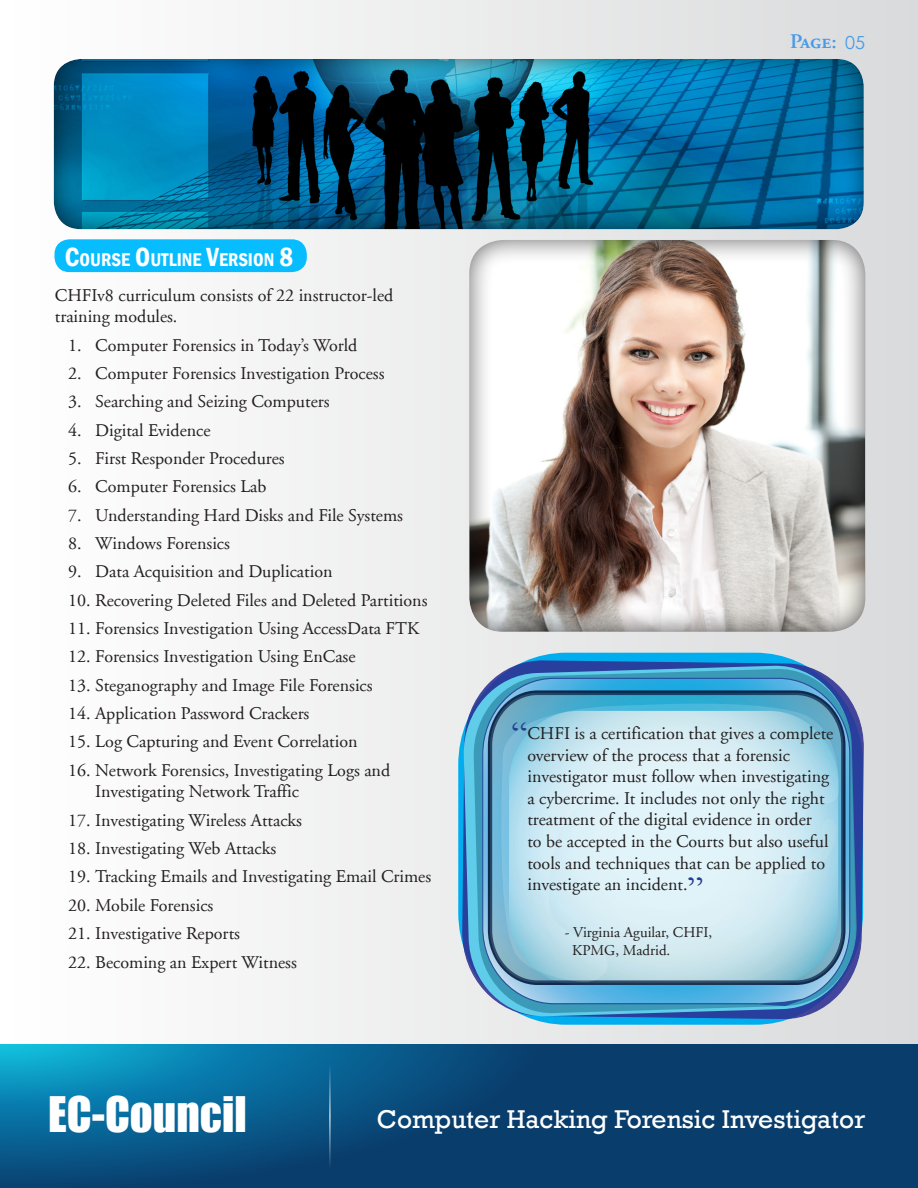
<style>
.page{position:relative;width:918px;height:1188px;background:#fff}
.page>*{position:absolute;margin:0;border:0;box-sizing:border-box;transform-origin:0 0}
.t1{font:45px "Impact";color:#fff}
.t2{font:36px "Times New Roman";color:#253f8e}
.t3{font:26.4px "Rockwell";color:#fff}
.t4{font:21px "Adobe Garamond Semibold SC";color:#469ae8}
.Paragraph_Style_3{font:600 condensed 18.9px "Franklin Gothic";color:#fff}
.Text{font:18px/21.6px "Adobe Garamond LT";color:#231f20}
.Text-2{font:15px "Adobe Garamond LT";color:#231f20}
.s1{font-size:27px}
.s2{font-family:"Century Gothic";font-size:18px}
</style>
<div class="page">
<div style="left:0;top:0;width:918px;height:1185px;background:linear-gradient(to right,#fff,#d8dadb)"></div>
<svg style="left:0;top:1044px;width:918px;height:144px;background:#094e7e"></svg>
<hr style="left:330px;top:1054px;width:1px;height:124px;background:#fff">
<div style="left:54px;top:239px;width:253px;height:33px;background:#07bdff;border-radius:15px"></div>
<div style="left:52px;top:57px;width:813px;height:172px;background:#231f20;opacity:.75"></div>
<div style="left:468px;top:238px;width:399px;height:394px;background:#231f20;opacity:.75"></div>
<div style="left:458px;top:653px;width:405px;height:372px;background:#00aeef;border-radius:110px"></div>
<svg style="left:462px;top:660px;width:402px;height:359px;background:#6691c6"></svg>
<svg style="left:463px;top:665px;width:394px;height:353px;background:#6c9ecc"></svg>
<svg style="left:474px;top:669px;width:383px;height:344px;background:#5b9dc2"></svg>
<svg style="left:482px;top:678px;width:368px;height:328px;background:#55a6d5"></svg>
<svg style="left:488px;top:690px;width:358px;height:295px;background:#255078"></svg>
<svg style="left:490px;top:693px;width:353px;height:290px;background:#4990b2"></svg>
<svg style="left:501px;top:704px;width:338px;height:278px;background:#c1e1ec"></svg>
<p class="Paragraph_Style_3" style="left:65px;top:247px;width:230px"><span class="s1">C</span>OURSE <span class="s1">O</span>UTLINE <span class="s1">V</span>ERSION <span class="s1">8</span></p>
<p class="Text" style="left:55px;top:285px;width:340px">CHFIv8 curriculum consists of 22 instructor-led training modules.</p>
<p class="Text" style="left:68px;top:335px;width:291px">1. Computer Forensics in Today’s World</p>
<p class="Text" style="left:68px;top:363px;width:318px">2. Computer Forensics Investigation Process</p>
<p class="Text" style="left:68px;top:391px;width:263px">3. Searching and Seizing Computers</p>
<p class="Text" style="left:68px;top:420px;width:144px">4. Digital Evidence</p>
<p class="Text" style="left:68px;top:448px;width:218px">5. First Responder Procedures</p>
<p class="Text" style="left:68px;top:476px;width:200px">6. Computer Forensics Lab</p>
<p class="Text" style="left:68px;top:505px;width:336px">7. Understanding Hard Disks and File Systems</p>
<p class="Text" style="left:68px;top:533px;width:163px">8. Windows Forensics</p>
<p class="Text" style="left:68px;top:561px;width:266px">9. Data Acquisition and Duplication</p>
<p class="Text" style="left:68px;top:590px;width:361px">10. Recovering Deleted Files and Deleted Partitions</p>
<p class="Text" style="left:68px;top:618px;width:353px">11. Forensics Investigation Using AccessData FTK</p>
<p class="Text" style="left:68px;top:646px;width:289px">12. Forensics Investigation Using EnCase</p>
<p class="Text" style="left:68px;top:675px;width:306px">13. Steganography and Image File Forensics</p>
<p class="Text" style="left:68px;top:703px;width:243px">14. Application Password Crackers</p>
<p class="Text" style="left:68px;top:731px;width:291px">15. Log Capturing and Event Correlation</p>
<p class="Text" style="left:95px;top:760px;width:296px;text-indent:-27px">16. Network Forensics, Investigating Logs and<br>Investigating Network Traffic</p>
<p class="Text" style="left:68px;top:810px;width:235px">17. Investigating Wireless Attacks</p>
<p class="Text" style="left:68px;top:838px;width:209px">18. Investigating Web Attacks</p>
<p class="Text" style="left:68px;top:866px;width:364px">19. Tracking Emails and Investigating Email Crimes</p>
<p class="Text" style="left:68px;top:895px;width:147px">20. Mobile Forensics</p>
<p class="Text" style="left:68px;top:923px;width:173px">21. Investigative Reports</p>
<p class="Text" style="left:68px;top:952px;width:230px">22. Becoming an Expert Witness</p>
<p class="t4" style="left:790px;top:30px;width:77px">Page: <span class="s2">05</span></p>
<p class="t2" style="left:512px;top:711px;width:17px">“</p>
<p class="Text" style="left:527px;top:723px;width:307px">CHFI is a certification that gives a complete overview of the process that a forensic investigator must follow when investigating a cybercrime. It includes not only the right treatment of the digital evidence in order<br>to be accepted in the Courts but also useful tools and techniques that can be applied to investigate an incident.</p>
<p class="t2" style="left:704px;top:897px;width:17px;rotate:-180deg">“</p>
<p class="Text-2" style="left:565px;top:924px;width:149px">- Virginia Aguilar, CHFI,</p>
<p class="Text-2" style="left:572px;top:942px;width:100px">KPMG, Madrid.</p>
<h1 class="t1" style="left:48px;top:1079px;width:200px">EC-Council</h1>
<h3 class="t3" style="left:377px;top:1104px;width:490px">Computer Hacking Forensic Investigator</h3>
</div>
